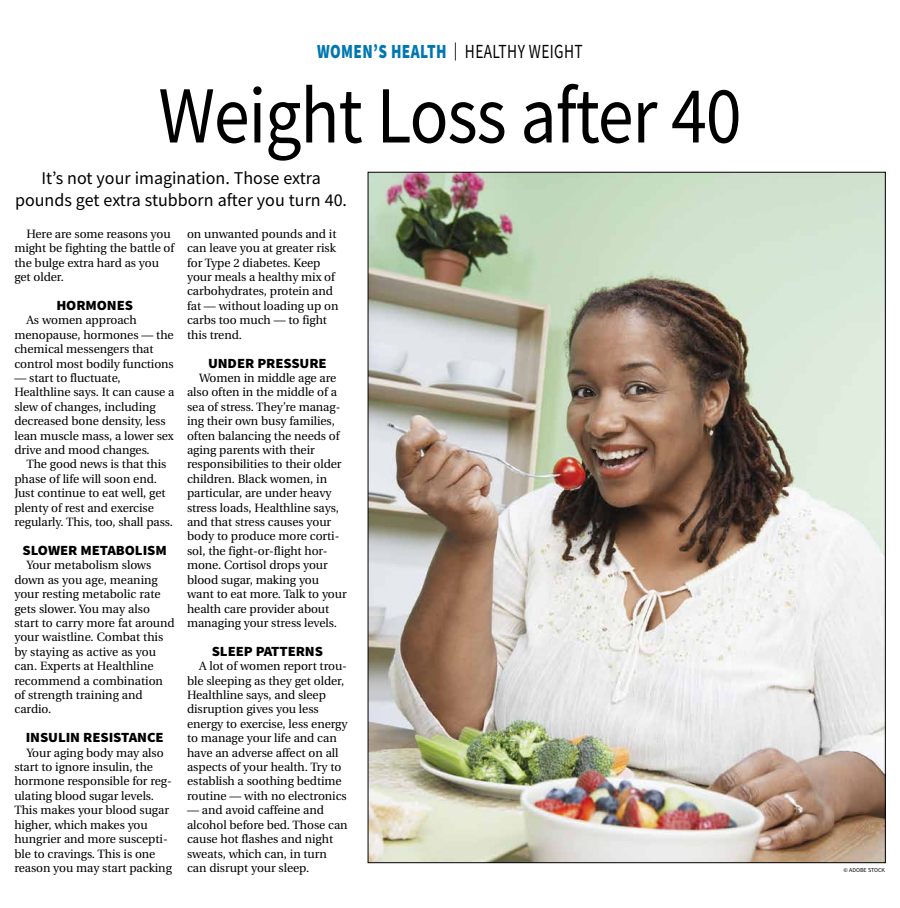
<style>
.page{position:relative;width:900px;height:908px;background:#fff}
.page>*{position:absolute;margin:0;border:0;box-sizing:border-box;transform-origin:0 0}
.t1{font:81px "Source Sans Pro";letter-spacing:-.015em;color:#000;scale:.89 1}
.t2{font:900 20px "Source Sans Pro";letter-spacing:.025em;color:#0077b1;scale:.77 1}
.t3{font:18px/21.6px "Source Sans Pro";color:#000;text-align:center}
.t4{font:900 14px "Source Sans Pro";letter-spacing:-.005em;color:#000;scale:1.05 1}
.t5{font:12px/14.4px "Utopia";letter-spacing:-.005em;color:#000}
.t6{font:6px "Source Sans Pro";color:#000}
.s1{font-weight:400;font-size:18px;color:#000}
.s2{font-weight:400;color:#000}
</style>
<div class="page">
<img style="left:370px;top:174px;width:514px;height:686px">
<h2 class="t2" style="left:317px;top:38px;width:347px">WOMEN’S HEALTH <span class="s1">|</span> <span class="s2">HEALTHY WEIGHT</span></h2>
<h1 class="t1" style="left:158px;top:64px;width:657px">Weight Loss after 40</h1>
<h3 class="t3" style="left:15px;top:167px;width:334px">It’s not your imagination. Those extra pounds get extra stubborn after you turn 40.</h3>
<p class="t5" style="left:14px;top:227px;width:161px;text-indent:12px">Here are some reasons you might be fighting the battle of the bulge extra hard as you get older.</p>
<p class="t4" style="left:56px;top:295px;width:75px">HORMONES</p>
<p class="t5" style="left:14px;top:313px;width:161px;text-indent:12px">As women approach menopause, hormones — the chemical messengers that control most bodily functions</p>
<p class="t5" style="left:14px;top:371px;width:162px">— start to fluctuate,<br>Healthline says. It can cause a slew of changes, including decreased bone density, less lean muscle mass, a lower sex drive and mood changes.</p>
<p class="t5" style="left:14px;top:457px;width:160px;text-indent:12px">The good news is that this phase of life will soon end.<br>Just continue to eat well, get plenty of rest and exercise regularly. This, too, shall pass.</p>
<p class="t4" style="left:23px;top:540px;width:139px">SLOWER METABOLISM</p>
<p class="t5" style="left:14px;top:558px;width:162px;text-indent:12px">Your metabolism slows down as you age, meaning your resting metabolic rate gets slower. You may also start to carry more fat around your waistline. Combat this by staying as active as you can. Experts at Healthline recommend a combination of strength training and cardio.</p>
<p class="t4" style="left:26px;top:727px;width:133px">INSULIN RESISTANCE</p>
<p class="t5" style="left:14px;top:745px;width:159px;text-indent:12px">Your aging body may also start to ignore insulin, the hormone responsible for reg&shy;ulating blood sugar levels.<br>This makes your blood sugar higher, which makes you hungrier and more suscepti&shy;ble to cravings. This is one reason you may start packing</p>
<p class="t5" style="left:187px;top:227px;width:153px">on unwanted pounds and it can leave you at greater risk for Type 2 diabetes. Keep your meals a healthy mix of carbohydrates, protein and fat — without loading up on carbs too much — to fight this trend.</p>
<p class="t4" style="left:208px;top:353px;width:115px">UNDER PRESSURE</p>
<p class="t5" style="left:187px;top:371px;width:161px;text-indent:12px">Women in middle age are also often in the middle of a sea of stress. They’re manag&shy;ing their own busy families, often balancing the needs of aging parents with their responsibilities to their older children. Black women, in particular, are under heavy stress loads, Healthline says, and that stress causes your body to produce more corti&shy;sol, the fight-or-flight hor&shy;mone. Cortisol drops your blood sugar, making you want to eat more. Talk to your health care provider about managing your stress levels.</p>
<p class="t4" style="left:212px;top:641px;width:107px">SLEEP PATTERNS</p>
<p class="t5" style="left:187px;top:659px;width:162px;text-indent:12px">A lot of women report trou&shy;ble sleeping as they get older,<br>Healthline says, and sleep disruption gives you less energy to exercise, less energy to manage your life and can have an adverse affect on all aspects of your health. Try to establish a soothing bedtime routine — with no electronics</p>
<p class="t5" style="left:187px;top:803px;width:162px">— and avoid caffeine and alcohol before bed. Those can cause hot flashes and night sweats, which can, in turn can disrupt your sleep.</p>
<p class="t6" style="left:844px;top:866px;width:43px">© ADOBE STOCK</p>
</div>
